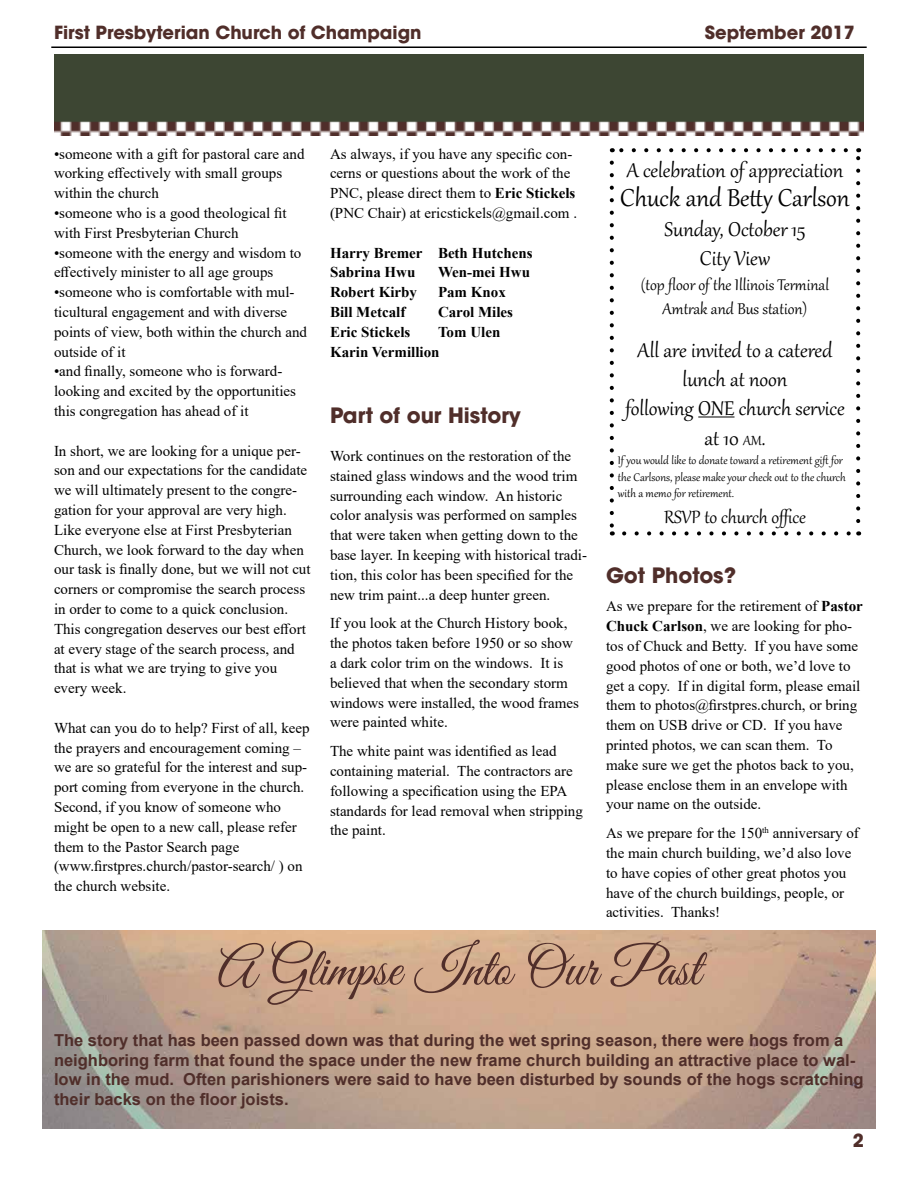
<style>
.page{position:relative;width:918px;height:1188px;background:#fff}
.page>*{position:absolute;margin:0;border:0;box-sizing:border-box;transform-origin:0 0}
.t1{font:54px "Great Vibes";color:#502e2a}
.t2{font:30px "Gabriola";color:#000}
.t3{font:24.45px/29.4px "Gabriola";color:#000;text-align:center}
.t4{font:21.75px "Gabriola";color:#000}
.t5{font:700 21px "ITC Avant Garde Std";color:#502e2a}
.t6{font:19.05px/24.5px "Gabriola";color:#000;text-align:center}
.t7{font:700 18px "ITC Avant Garde Std";color:#502e2a}
.t8{font:700 16.5px/19.8px "Arial";color:#502e2a}
.t9{font:15px/19.8px "Times New Roman";color:#000}
.t10{font:700 15px/19.8px "Times New Roman";color:#000}
.t11{font:13.65px/16.4px "Gabriola";color:#000}
.s1{font-weight:700}
.s2{font-size:16.35px}
</style>
<div class="page">
<hr style="left:51px;top:46px;width:816px;height:2px;background:#000">
<img style="left:43px;top:930px;width:832px;height:199px">
<img style="left:54px;top:54px;width:810px;height:82px">
<hr style="left:698px;top:417px;width:37px;height:1px;background:#000">
<svg style="left:624px;top:531px;width:227px;height:4px"></svg>
<svg style="left:610px;top:163px;width:4px;height:372px"></svg>
<svg style="left:856px;top:148px;width:4px;height:373px"></svg>
<svg style="left:612px;top:148px;width:234px;height:4px"></svg>
<p class="t7" style="left:54px;top:21px;width:369px">First Presbyterian Church of Champaign</p>
<p class="t7" style="left:705px;top:21px;width:152px">September 2017</p>
<p class="t9" style="left:54px;top:143px;width:252px">•someone with a gift for pastoral care and working effectively with small groups within the church</p>
<p class="t9" style="left:54px;top:203px;width:234px">•someone who is a good theological fit with First Presbyterian Church</p>
<p class="t9" style="left:54px;top:242px;width:249px">•someone with the energy and wisdom to effectively minister to all age groups</p>
<p class="t9" style="left:54px;top:282px;width:255px">•someone who is comfortable with mul&shy;ticultural engagement and with diverse points of view, both within the church and outside of it</p>
<p class="t9" style="left:54px;top:361px;width:244px">•and finally, someone who is forward&shy;looking and excited by the opportunities this congregation has ahead of it</p>
<p class="t9" style="left:54px;top:440px;width:258px">In short, we are looking for a unique per&shy;son and our expectations for the candidate we will ultimately present to the congre&shy;gation for your approval are very high.<br>Like everyone else at First Presbyterian Church, we look forward to the day when our task is finally done, but we will not cut corners or compromise the search process in order to come to a quick conclusion.<br>This congregation deserves our best effort at every stage of the search process, and that is what we are trying to give you every week.</p>
<p class="t9" style="left:54px;top:717px;width:257px">What can you do to help? First of all, keep the prayers and encouragement coming – we are so grateful for the interest and sup&shy;port coming from everyone in the church.<br>Second, if you know of someone who might be open to a new call, please refer them to the Pastor Search page (www.firstpres.church/pastor-search/ ) on the church website.</p>
<p class="t9" style="left:330px;top:143px;width:249px">As always, if you have any specific con&shy;cerns or questions about the work of the PNC, please direct them to <span class="s1">Eric Stickels </span>(PNC Chair) at ericstickels@gmail.com .</p>
<p class="t10" style="left:330px;top:242px;width:204px">Harry Bremer Beth Hutchens<br>Sabrina Hwu</p>
<p class="t10" style="left:438px;top:262px;width:94px">Wen-mei Hwu</p>
<p class="t10" style="left:330px;top:282px;width:89px">Robert Kirby</p>
<p class="t10" style="left:438px;top:282px;width:69px">Pam Knox</p>
<p class="t10" style="left:330px;top:302px;width:77px">Bill Metcalf</p>
<p class="t10" style="left:438px;top:302px;width:77px">Carol Miles</p>
<p class="t10" style="left:330px;top:321px;width:82px">Eric Stickels</p>
<p class="t10" style="left:330px;top:321px;width:172px;text-indent:108px">Tom Ulen<br>Karin Vermillion</p>
<h3 class="t5" style="left:330px;top:402px;width:193px">Part of our History</h3>
<p class="t9" style="left:330px;top:446px;width:258px">Work continues on the restoration of the stained glass windows and the wood trim surrounding each window. An historic color analysis was performed on samples that were taken when getting down to the base layer. In keeping with historical tradi&shy;tion, this color has been specified for the new trim paint...a deep hunter green.</p>
<p class="t9" style="left:330px;top:613px;width:251px">If you look at the Church History book, the photos taken before 1950 or so show a dark color trim on the windows. It is believed that when the secondary storm windows were installed, the wood frames were painted white.</p>
<p class="t9" style="left:330px;top:741px;width:254px">The white paint was identified as lead containing material. The contractors are following a specification using the EPA standards for lead removal when stripping the paint.</p>
<h3 class="t3" style="left:627px;top:154px;width:218px">A celebration of appreciation</h3>
<h2 class="t2" style="left:620px;top:178px;width:231px">Chuck and Betty Carlson</h2>
<h3 class="t3" style="left:665px;top:213px;width:142px">Sunday, October 15<br>City View</h3>
<p class="t6" style="left:641px;top:271px;width:190px">(top floor of the Illinois Terminal<br>Amtrak and Bus station)</p>
<h3 class="t3" style="left:625px;top:333px;width:221px">All are invited to a catered lunch at noon<br>following ONE church service at 10 <span class="s2">AM</span>.</h3>
<p class="t11" style="left:618px;top:451px;width:229px">If you would like to donate toward a retirement gift for the Carlsons, please make your check out to the church with a memo for retirement.</p>
<h3 class="t4" style="left:664px;top:503px;width:143px">RSVP to church office</h3>
<h3 class="t5" style="left:606px;top:561px;width:132px">Got Photos?</h3>
<p class="t9" style="left:606px;top:596px;width:258px">As we prepare for the retirement of <span class="s1">Pastor Chuck Carlson</span>, we are looking for pho&shy;tos of Chuck and Betty. If you have some good photos of one or both, we’d love to get a copy. If in digital form, please email them to photos@firstpres.church, or bring them on USB drive or CD. If you have printed photos, we can scan them. To make sure we get the photos back to you, please enclose them in an envelope with your name on the outside.</p>
<p class="t9" style="left:606px;top:823px;width:254px">As we prepare for the 150<sup>th</sup> anniversary of the main church building, we’d also love to have copies of other great photos you have of the church buildings, people, or activities. Thanks!</p>
<h1 class="t1" style="left:217px;top:939px;width:485px">A Glimpse Into Our Past</h1>
<p class="t8" style="left:54px;top:1030px;width:811px">The story that has been passed down was that during the wet spring season, there were hogs from a neighboring farm that found the space under the new frame church building an attractive place to wal&shy;low in the mud. Often parishioners were said to have been disturbed by sounds of the hogs scratching their backs on the floor joists.</p>
<p class="t7" style="left:853px;top:1129px;width:13px">2</p>
</div>
